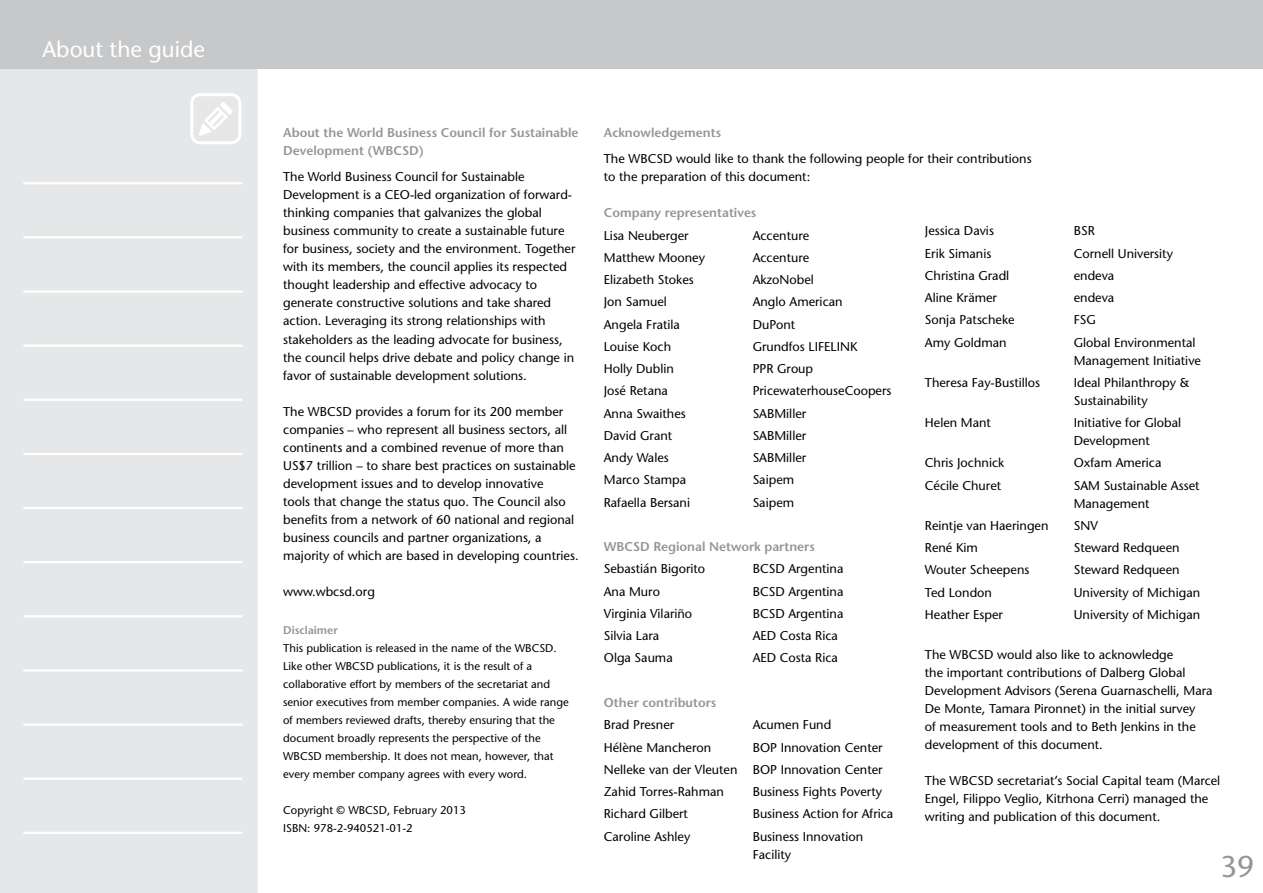
<style>
.page{position:relative;width:1263px;height:893px;background:#fff}
.page>*{position:absolute;margin:0;border:0;box-sizing:border-box;transform-origin:0 0}
.t1{font:500 30px "Stone Sans Std";color:#939598}
.t2{font:500 22.5px "Stone Sans Std";color:#fff}
.t3{font:500 12.75px/18px "Stone Sans Std";color:#000}
.t4{font:600 12.75px/18px "Stone Sans Std";color:#939598}
.t5{font:500 11.25px/18px "Stone Sans Std";color:#000}
.t6{font:600 11.25px "Stone Sans Std";color:#939598}
</style>
<div class="page">
<div style="left:0;top:68px;width:258px;height:825px;background:#e6e7e8"></div>
<div style="left:0;top:0;width:1263px;height:68px;background:#c7c8ca"></div>
<hr style="left:23px;top:182px;width:219px;height:2px;background:#fff">
<hr style="left:23px;top:236px;width:219px;height:3px;background:#fff">
<hr style="left:23px;top:290px;width:219px;height:3px;background:#fff">
<hr style="left:23px;top:345px;width:219px;height:2px;background:#fff">
<hr style="left:23px;top:399px;width:219px;height:2px;background:#fff">
<hr style="left:23px;top:453px;width:219px;height:2px;background:#fff">
<hr style="left:23px;top:507px;width:219px;height:2px;background:#fff">
<hr style="left:23px;top:561px;width:219px;height:2px;background:#fff">
<hr style="left:23px;top:615px;width:219px;height:2px;background:#fff">
<hr style="left:23px;top:669px;width:219px;height:2px;background:#fff">
<hr style="left:23px;top:723px;width:219px;height:3px;background:#fff">
<hr style="left:23px;top:777px;width:219px;height:3px;background:#fff">
<hr style="left:23px;top:832px;width:219px;height:2px;background:#fff">
<svg style="left:199px;top:102px;width:34px;height:34px"></svg>
<div style="left:190px;top:93px;width:51px;height:51px;border:3px solid #fff;border-radius:9px"></div>
<h2 class="t2" style="left:43px;top:35px;width:164px">About the guide</h2>
<p class="t4" style="left:283px;top:123px;width:297px">About the World Business Council for Sustainable<br>Development (WBCSD)</p>
<p class="t3" style="left:283px;top:168px;width:294px">The World Business Council for Sustainable Development is a CEO-led organization of forward&shy;thinking companies that galvanizes the global business community to create a sustainable future for business, society and the environment. Together with its members, the council applies its respected thought leadership and effective advocacy to generate constructive solutions and take shared action. Leveraging its strong relationships with stakeholders as the leading advocate for business, the council helps drive debate and policy change in favor of sustainable development solutions.</p>
<p class="t3" style="left:283px;top:402px;width:297px">The WBCSD provides a forum for its 200 member companies – who represent all business sectors, all continents and a combined revenue of more than US$7 trillion – to share best practices on sustainable development issues and to develop innovative<br>tools that change the status quo. The Council also benefits from a network of 60 national and regional business councils and partner organizations, a majority of which are based in developing countries.</p>
<p class="t3" style="left:283px;top:582px;width:93px">www.wbcsd.org</p>
<p class="t6" style="left:283px;top:623px;width:56px">Disclaimer</p>
<p class="t5" style="left:283px;top:639px;width:287px">This publication is released in the name of the WBCSD.<br>Like other WBCSD publications, it is the result of a collaborative effort by members of the secretariat and senior executives from member companies. A wide range of members reviewed drafts, thereby ensuring that the document broadly represents the perspective of the WBCSD membership. It does not mean, however, that every member company agrees with every word.</p>
<p class="t5" style="left:283px;top:801px;width:184px">Copyright © WBCSD, February 2013<br>ISBN: 978-2-940521-01-2</p>
<p class="t4" style="left:604px;top:123px;width:119px">Acknowledgements</p>
<p class="t3" style="left:604px;top:150px;width:429px">The WBCSD would like to thank the following people for their contributions to the preparation of this document:</p>
<p class="t4" style="left:604px;top:204px;width:154px">Company representatives</p>
<p class="t3" style="left:604px;top:226px;width:86px">Lisa Neuberger</p>
<p class="t3" style="left:753px;top:226px;width:58px">Accenture</p>
<p class="t3" style="left:604px;top:249px;width:103px">Matthew Mooney</p>
<p class="t3" style="left:753px;top:249px;width:58px">Accenture</p>
<p class="t3" style="left:604px;top:271px;width:91px">Elizabeth Stokes</p>
<p class="t3" style="left:753px;top:271px;width:63px">AkzoNobel</p>
<p class="t3" style="left:604px;top:293px;width:65px">Jon Samuel</p>
<p class="t3" style="left:753px;top:293px;width:91px">Anglo American</p>
<p class="t3" style="left:604px;top:315px;width:78px">Angela Fratila</p>
<p class="t3" style="left:753px;top:315px;width:44px">DuPont</p>
<p class="t3" style="left:604px;top:338px;width:69px">Louise Koch</p>
<p class="t3" style="left:753px;top:338px;width:106px">Grundfos LIFELINK</p>
<p class="t3" style="left:604px;top:360px;width:72px">Holly Dublin</p>
<p class="t3" style="left:753px;top:360px;width:62px">PPR Group</p>
<p class="t3" style="left:604px;top:382px;width:66px">José Retana</p>
<p class="t3" style="left:753px;top:382px;width:140px">PricewaterhouseCoopers</p>
<p class="t3" style="left:604px;top:404px;width:84px">Anna Swaithes</p>
<p class="t3" style="left:753px;top:404px;width:55px">SABMiller</p>
<p class="t3" style="left:604px;top:427px;width:70px">David Grant</p>
<p class="t3" style="left:753px;top:427px;width:55px">SABMiller</p>
<p class="t3" style="left:604px;top:449px;width:66px">Andy Wales</p>
<p class="t3" style="left:753px;top:449px;width:55px">SABMiller</p>
<p class="t3" style="left:604px;top:471px;width:84px">Marco Stampa</p>
<p class="t3" style="left:753px;top:471px;width:43px">Saipem</p>
<p class="t3" style="left:604px;top:493px;width:88px">Rafaella Bersani</p>
<p class="t3" style="left:753px;top:493px;width:43px">Saipem</p>
<p class="t4" style="left:604px;top:538px;width:212px">WBCSD Regional Network partners</p>
<p class="t3" style="left:604px;top:560px;width:103px">Sebastián Bigorito</p>
<p class="t3" style="left:753px;top:560px;width:92px">BCSD Argentina</p>
<p class="t3" style="left:604px;top:582px;width:58px">Ana Muro</p>
<p class="t3" style="left:753px;top:582px;width:92px">BCSD Argentina</p>
<p class="t3" style="left:604px;top:605px;width:90px">Virginia Vilariño</p>
<p class="t3" style="left:753px;top:605px;width:92px">BCSD Argentina</p>
<p class="t3" style="left:604px;top:627px;width:57px">Silvia Lara</p>
<p class="t3" style="left:753px;top:627px;width:87px">AED Costa Rica</p>
<p class="t3" style="left:604px;top:649px;width:70px">Olga Sauma</p>
<p class="t3" style="left:753px;top:649px;width:87px">AED Costa Rica</p>
<p class="t4" style="left:604px;top:693px;width:114px">Other contributors</p>
<p class="t3" style="left:604px;top:716px;width:72px">Brad Presner</p>
<p class="t3" style="left:753px;top:716px;width:80px">Acumen Fund</p>
<p class="t3" style="left:604px;top:738px;width:109px">Hélène Mancheron</p>
<p class="t3" style="left:925px;top:222px;width:71px">Jessica Davis</p>
<p class="t3" style="left:1074px;top:222px;width:23px">BSR</p>
<p class="t3" style="left:925px;top:244px;width:68px">Erik Simanis</p>
<p class="t3" style="left:1074px;top:244px;width:101px">Cornell University</p>
<p class="t3" style="left:925px;top:266px;width:86px">Christina Gradl</p>
<p class="t3" style="left:1074px;top:266px;width:42px">endeva</p>
<p class="t3" style="left:925px;top:289px;width:74px">Aline Krämer</p>
<p class="t3" style="left:1074px;top:289px;width:42px">endeva</p>
<p class="t3" style="left:925px;top:311px;width:91px">Sonja Patscheke</p>
<p class="t3" style="left:1074px;top:311px;width:24px">FSG</p>
<p class="t3" style="left:925px;top:333px;width:83px">Amy Goldman</p>
<p class="t3" style="left:1074px;top:333px;width:129px">Global Environmental<br>Management Initiative</p>
<p class="t3" style="left:925px;top:373px;width:117px">Theresa Fay-Bustillos</p>
<p class="t3" style="left:1074px;top:373px;width:118px">Ideal Philanthropy &amp;<br>Sustainability</p>
<p class="t3" style="left:925px;top:414px;width:68px">Helen Mant</p>
<p class="t3" style="left:1074px;top:414px;width:109px">Initiative for Global<br>Development</p>
<p class="t3" style="left:925px;top:454px;width:81px">Chris Jochnick</p>
<p class="t3" style="left:1074px;top:454px;width:89px">Oxfam America</p>
<p class="t3" style="left:925px;top:476px;width:78px">Cécile Churet</p>
<p class="t3" style="left:1074px;top:476px;width:127px">SAM Sustainable Asset<br>Management</p>
<p class="t3" style="left:925px;top:516px;width:125px">Reintje van Haeringen</p>
<p class="t3" style="left:1074px;top:516px;width:26px">SNV</p>
<p class="t3" style="left:925px;top:539px;width:55px">René Kim</p>
<p class="t3" style="left:1074px;top:539px;width:107px">Steward Redqueen</p>
<p class="t3" style="left:925px;top:561px;width:106px">Wouter Scheepens</p>
<p class="t3" style="left:1074px;top:561px;width:107px">Steward Redqueen</p>
<p class="t3" style="left:925px;top:583px;width:69px">Ted London</p>
<p class="t3" style="left:1074px;top:583px;width:128px">University of Michigan</p>
<p class="t3" style="left:925px;top:605px;width:80px">Heather Esper</p>
<p class="t3" style="left:1074px;top:605px;width:128px">University of Michigan</p>
<p class="t3" style="left:925px;top:646px;width:289px">The WBCSD would also like to acknowledge<br>the important contributions of Dalberg Global Development Advisors (Serena Guarnaschelli, Mara De Monte, Tamara Pironnet) in the initial survey<br>of measurement tools and to Beth Jenkins in the development of this document.</p>
<p class="t3" style="left:925px;top:772px;width:297px">The WBCSD secretariat’s Social Capital team (Marcel<br>Engel, Filippo Veglio, Kitrhona Cerri) managed the writing and publication of this document.</p>
<p class="t3" style="left:604px;top:736px;width:280px;line-height:22.2px;text-align:justify;text-indent:149px">BOP Innovation Center Nelleke van der Vleuten BOP Innovation Center Zahid Torres-Rahman</p>
<p class="t3" style="left:753px;top:783px;width:131px">Business Fights Poverty</p>
<p class="t3" style="left:604px;top:805px;width:86px">Richard Gilbert</p>
<p class="t3" style="left:753px;top:805px;width:142px">Business Action for Africa</p>
<p class="t3" style="left:604px;top:827px;width:88px">Caroline Ashley</p>
<p class="t3" style="left:753px;top:827px;width:112px">Business Innovation<br>Facility</p>
<h1 class="t1" style="left:1220px;top:848px;width:36px">39</h1>
</div>
